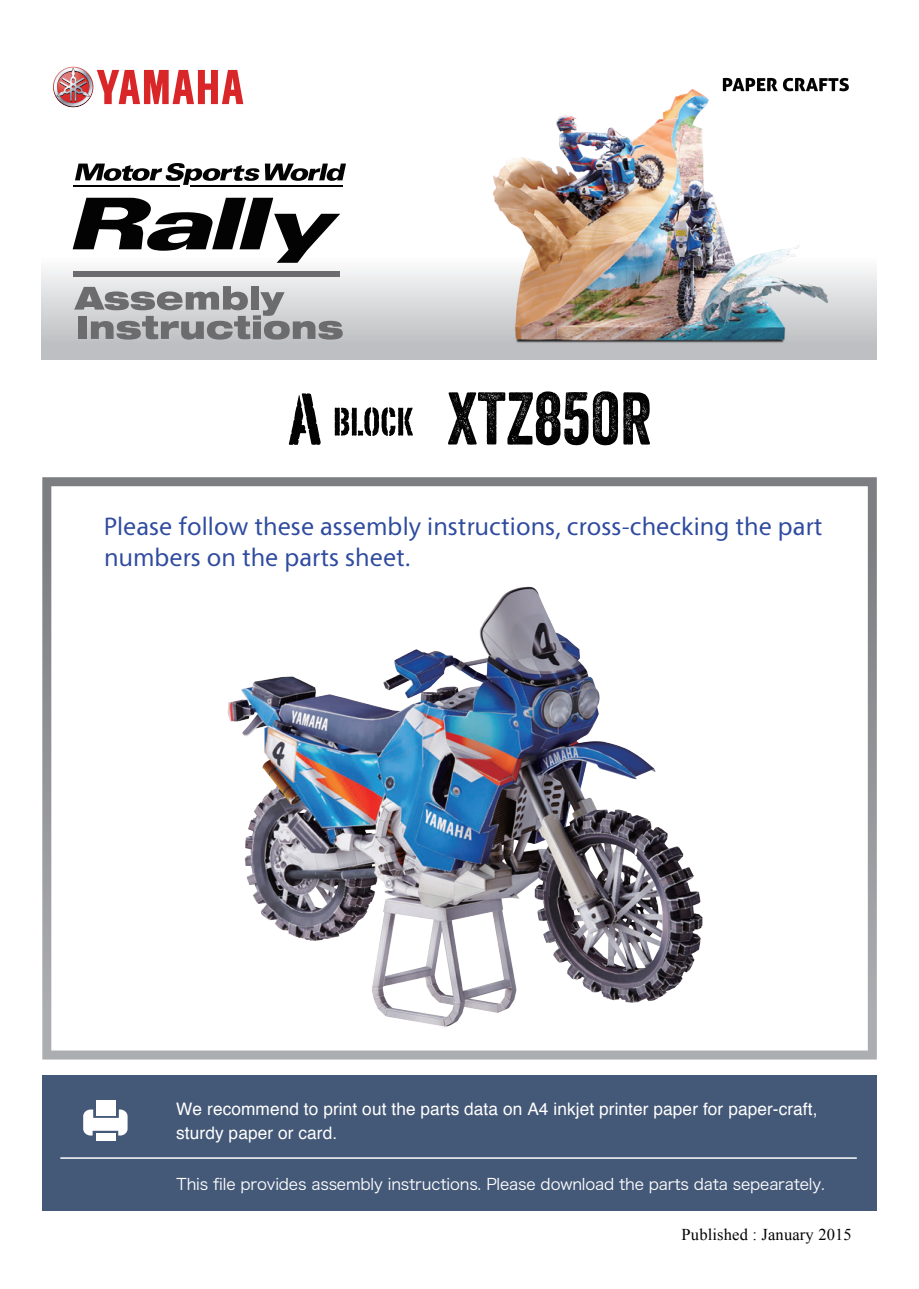
<style>
.page{position:relative;width:919px;height:1289px;background:#fff}
.page>*{position:absolute;margin:0;border:0;box-sizing:border-box;transform-origin:0 0}
.t1{font:26.25px/31.5px "Vegur";letter-spacing:.005em;color:#2f4b9f}
.t2{font:17.25px/24px "Helvetica";letter-spacing:.005em;color:#fff}
.t3{font:16.5px "Times New Roman";letter-spacing:.01em;color:#030303}
.t4{font:15.75px "Hira Kaku Pro W3";letter-spacing:-.01em;color:#fff}
</style>
<div class="page">
<div style="left:41px;top:232px;width:835px;height:128px;background:linear-gradient(to bottom,#fff,#b8b9bc)"></div>
<img style="left:470px;top:77px;width:380px;height:283px">
<svg style="left:53px;top:67px;width:40px;height:40px"></svg>
<svg style="left:54px;top:68px;width:189px;height:39px"></svg>
<svg style="left:722px;top:78px;width:126px;height:13px"></svg>
<svg style="left:42px;top:477px;width:834px;height:582px"></svg>
<div style="left:42px;top:1075px;width:834px;height:135px;background:#445877"></div>
<div style="left:96px;top:1100px;width:19px;height:15px;background:#fff"></div>
<div style="left:96px;top:1133px;width:20px;height:7px;background:#fff"></div>
<svg style="left:83px;top:1109px;width:44px;height:26px"></svg>
<hr style="left:60px;top:1157px;width:796px;height:1px;background:#fff">
<svg style="left:289px;top:393px;width:31px;height:52px"></svg>
<svg style="left:335px;top:407px;width:78px;height:29px"></svg>
<svg style="left:448px;top:391px;width:202px;height:54px"></svg>
<img style="left:214px;top:578px;width:499px;height:460px">
<div style="left:73px;top:270px;width:266px;height:6px;background:#6c6c6f"></div>
<svg style="left:75px;top:163px;width:184px;height:22px"></svg>
<svg style="left:265px;top:163px;width:81px;height:18px"></svg>
<hr style="left:73px;top:185px;width:107px;height:1px;background:#030303">
<hr style="left:191px;top:185px;width:152px;height:1px;background:#030303">
<svg style="left:73px;top:198px;width:267px;height:65px"></svg>
<svg style="left:74px;top:286px;width:269px;height:53px;background:#a8a9ab"></svg>
<p class="t1" style="left:104px;top:512px;width:719px">Please follow these assembly instructions, cross-checking the part numbers on the parts sheet.</p>
<p class="t2" style="left:176px;top:1097px;width:642px">We recommend to print out the parts data on A4 inkjet printer paper for paper-craft, sturdy paper or card.</p>
<p class="t4" style="left:177px;top:1170px;width:649px">This file provides assembly instructions. Please download the parts data sepearately.</p>
<p class="t3" style="left:681px;top:1222px;width:172px">Published : January 2015</p>
</div>
